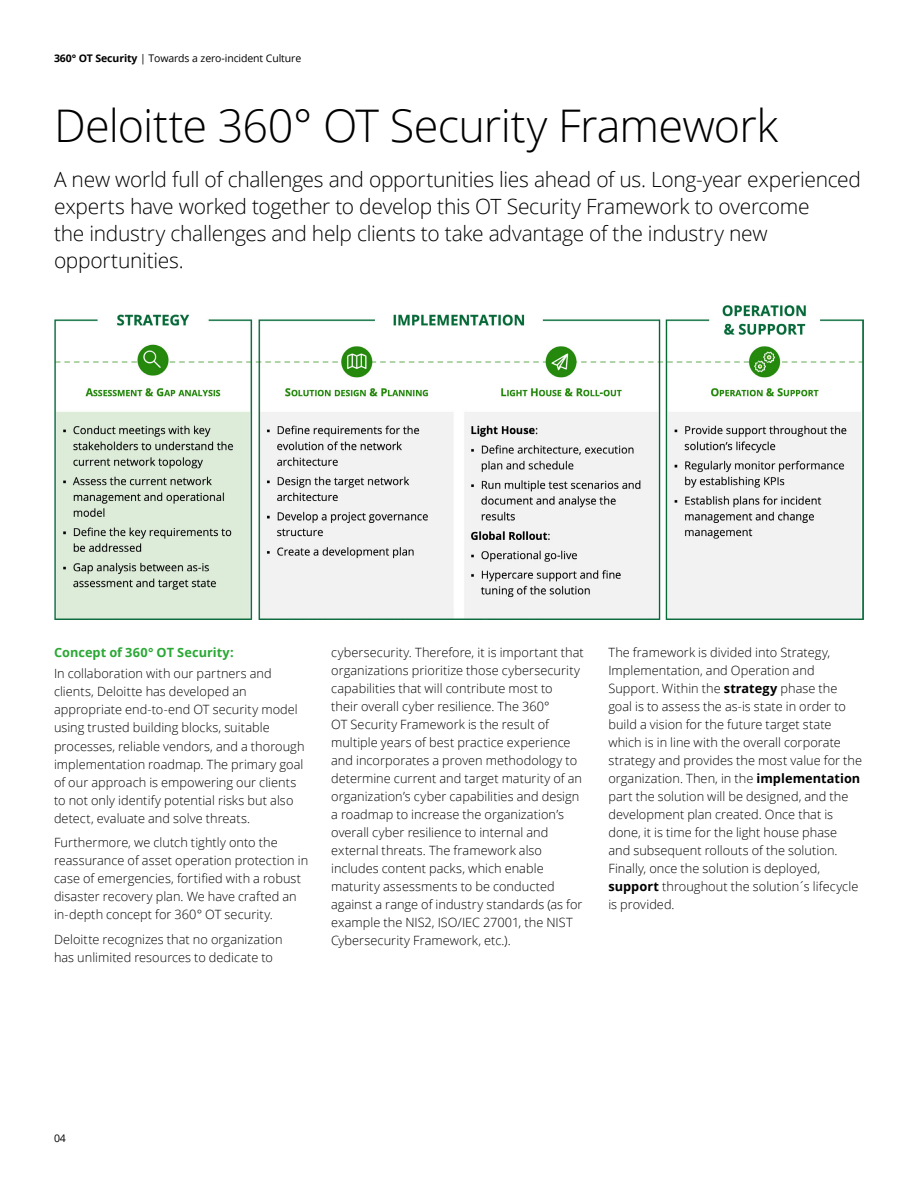
<style>
.page{position:relative;width:918px;height:1188px;background:#fff}
.page>*{position:absolute;margin:0;border:0;box-sizing:border-box;transform-origin:0 0}
.t1{font:300 45px "Open Sans";letter-spacing:-.02em;color:#000}
.t2{font:300 21px/27px "Open Sans";letter-spacing:-.015em;color:#000}
.t3{font:300 12.75px/18px "Open Sans";letter-spacing:.005em;color:#000}
.t4{font:700 12.75px "Open Sans";letter-spacing:.005em;color:#2ba835}
.t5{font:10.5px "Open Sans";letter-spacing:-.01em;color:#000}
.s1{font-weight:700}
</style>
<div class="page">
<img style="left:54px;top:305px;width:810px;height:315px">
<p class="t5" style="left:54px;top:51px;width:249px"><span class="s1">360° OT Security</span> | Towards a zero-incident Culture</p>
<h1 class="t1" style="left:54px;top:95px;width:726px">Deloitte 360° OT Security Framework</h1>
<p class="t2" style="left:54px;top:166px;width:809px">A new world full of challenges and opportunities lies ahead of us. Long-year experienced experts have worked together to develop this OT Security Framework to overcome<br>the industry challenges and help clients to take advantage of the industry new opportunities.</p>
<p class="t4" style="left:54px;top:644px;width:181px">Concept of 360° OT Security:</p>
<p class="t3" style="left:54px;top:665px;width:252px">In collaboration with our partners and clients, Deloitte has developed an appropriate end-to-end OT security model using trusted building blocks, suitable processes, reliable vendors, and a thorough implementation roadmap. The primary goal of our approach is empowering our clients to not only identify potential risks but also detect, evaluate and solve threats.</p>
<p class="t3" style="left:54px;top:833px;width:256px">Furthermore, we clutch tightly onto the reassurance of asset operation protection in case of emergencies, fortified with a robust disaster recovery plan. We have crafted an in-depth concept for 360° OT security.</p>
<p class="t3" style="left:54px;top:930px;width:230px">Deloitte recognizes that no organization has unlimited resources to dedicate to</p>
<p class="t3" style="left:331px;top:643px;width:254px">cybersecurity. Therefore, it is important that organizations prioritize those cybersecurity capabilities that will contribute most to<br>their overall cyber resilience. The 360°<br>OT Security Framework is the result of multiple years of best practice experience and incorporates a proven methodology to determine current and target maturity of an organization’s cyber capabilities and design a roadmap to increase the organization’s overall cyber resilience to internal and external threats. The framework also includes content packs, which enable maturity assessments to be conducted against a range of industry standards (as for example the NIS2, ISO/IEC 27001, the NIST Cybersecurity Framework, etc.).</p>
<p class="t3" style="left:608px;top:643px;width:255px">The framework is divided into Strategy, Implementation, and Operation and Support. Within the <span class="s1">strategy</span> phase the goal is to assess the as-is state in order to build a vision for the future target state which is in line with the overall corporate strategy and provides the most value for the organization. Then, in the <span class="s1">implementation </span>part the solution will be designed, and the development plan created. Once that is done, it is time for the light house phase and subsequent rollouts of the solution.<br>Finally, once the solution is deployed, <span class="s1">support</span> throughout the solution´s lifecycle is provided.</p>
<p class="t5" style="left:54px;top:1131px;width:13px">04</p>
</div>
